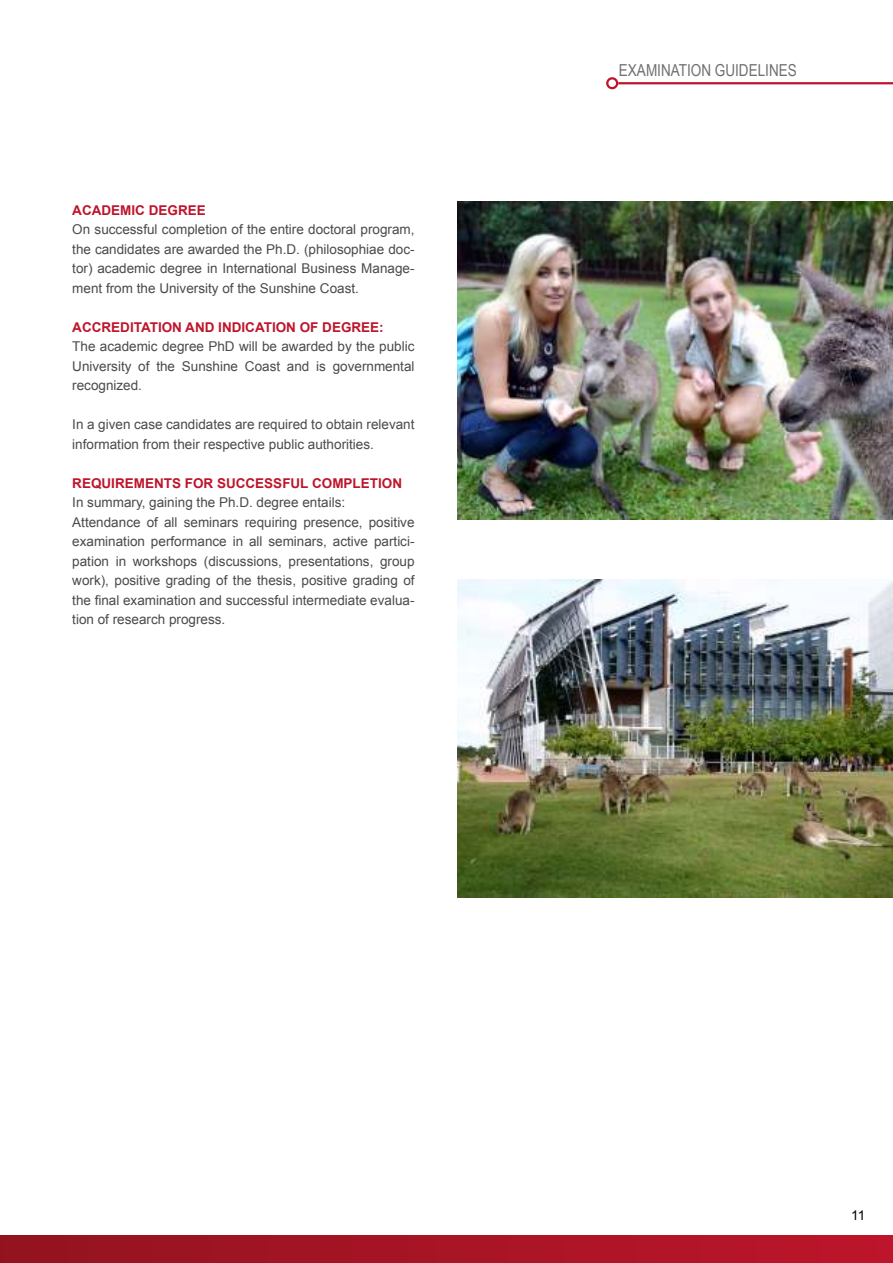
<style>
.page{position:relative;width:893px;height:1263px;background:#fff}
.page>*{position:absolute;margin:0;border:0;box-sizing:border-box;transform-origin:0 0}
.t1{font:16.5px "Arial Narrow";color:#706f6f}
.t2{font:13.5px/19.5px "Arial";color:#4a4a49;text-align:justify}
.t3{font:700 13.5px "Arial";color:#be152b}
.t4{font:13.5px "Arial";color:#000}
</style>
<div class="page">
<div style="left:606px;top:77px;width:12px;height:12px;border:2px solid #be152b;border-radius:50%"></div>
<hr style="left:618px;top:82px;width:275px;height:2px;background:#be152b">
<img style="left:457px;top:202px;width:436px;height:317px">
<img style="left:457px;top:580px;width:436px;height:317px">
<div style="left:0;top:1235px;width:893px;height:28px;background:linear-gradient(to right,#92141f,#bd152b)"></div>
<p class="t3" style="left:72px;top:205px;width:135px">ACADEMIC DEGREE</p>
<p class="t2" style="left:72px;top:221px;width:344px">On successful completion of the entire doctoral program, the candidates are awarded the Ph.D. (philosophiae doc&shy;tor) academic degree in International Business Manage&shy;ment from the University of the Sunshine Coast.</p>
<p class="t3" style="left:72px;top:322px;width:313px">ACCREDITATION AND INDICATION OF DEGREE:</p>
<p class="t2" style="left:72px;top:338px;width:344px">The academic degree PhD will be awarded by the public University of the Sunshine Coast and is governmental recognized.</p>
<p class="t2" style="left:72px;top:416px;width:344px">In a given case candidates are required to obtain relevant information from their respective public authorities.</p>
<p class="t3" style="left:72px;top:478px;width:331px">REQUIREMENTS FOR SUCCESSFUL COMPLETION</p>
<p class="t2" style="left:72px;top:494px;width:344px;text-align:left">In summary, gaining the Ph.D. degree entails:<br>Attendance of all seminars requiring presence, positive examination performance in all seminars, active partici&shy;pation in workshops (discussions, presentations, group work), positive grading of the thesis, positive grading of the final examination and successful intermediate evalua&shy;tion of research progress.</p>
<p class="t1" style="left:619px;top:64px;width:179px">EXAMINATION GUIDELINES</p>
<p class="t4" style="left:851px;top:1210px;width:16px">11</p>
</div>
